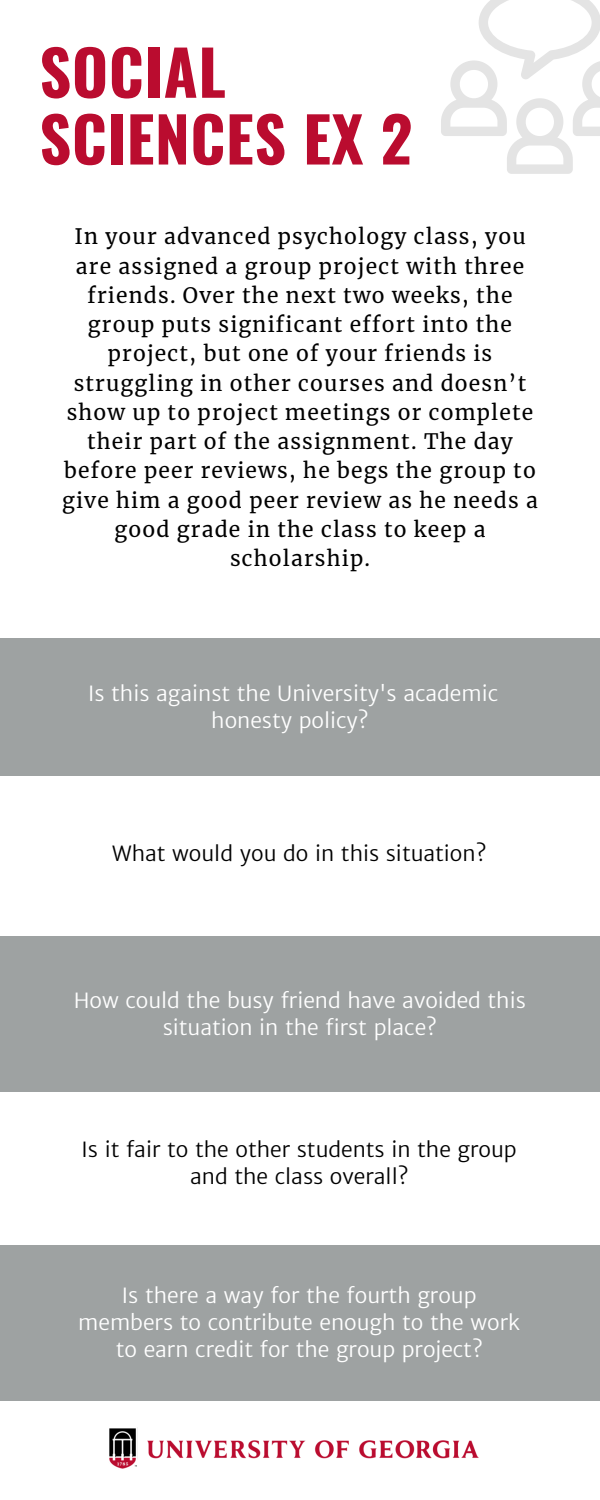
<style>
.page{position:relative;width:600px;height:1500px;background:#fff}
.page>*{position:absolute;margin:0;border:0;box-sizing:border-box;transform-origin:0 0}
.t1{font:700 62px/66.8px "Oswald";letter-spacing:.01em;color:#ba0c2f}
.t2{font:21px/29.2px "Merriweather";letter-spacing:.055em;color:#000;text-align:center}
.t3{font:300 21px/27px "Merriweather Sans";color:#fff;text-align:center}
.t4{font:300 21px/27px "Merriweather Sans";color:#000;text-align:center}
</style>
<div class="page">
<div style="left:0;top:638px;width:600px;height:138px;background:#9ea2a2"></div>
<div style="left:0;top:1245px;width:600px;height:156px;background:#9ea2a2"></div>
<div style="left:0;top:936px;width:600px;height:156px;background:#9ea2a2"></div>
<img style="left:109px;top:1428px;width:370px;height:41px">
<svg style="left:441px;top:0;width:159px;height:174px"></svg>
<p class="t1" style="left:39px;top:36px;width:375px">SOCIAL<br>SCIENCES EX 2</p>
<p class="t2" style="left:62px;top:222px;width:477px">In your advanced psychology class, you are assigned a group project with three friends. Over the next two weeks, the group puts significant effort into the project, but one of your friends is struggling in other courses and doesn’t show up to project meetings or complete their part of the assignment. The day before peer reviews, he begs the group to give him a good peer review as he needs a good grade in the class to keep a scholarship.</p>
<p class="t3" style="left:88px;top:680px;width:411px">Is this against the University's academic honesty policy?</p>
<p class="t4" style="left:112px;top:840px;width:376px">What would you do in this situation?</p>
<p class="t3" style="left:74px;top:987px;width:454px">How could the busy friend have avoided this situation in the first place?</p>
<p class="t4" style="left:82px;top:1136px;width:437px">Is it fair to the other students in the group and the class overall?</p>
<p class="t3" style="left:78px;top:1282px;width:444px">Is there a way for the fourth group members to contribute enough to the work to earn credit for the group project?</p>
</div>
